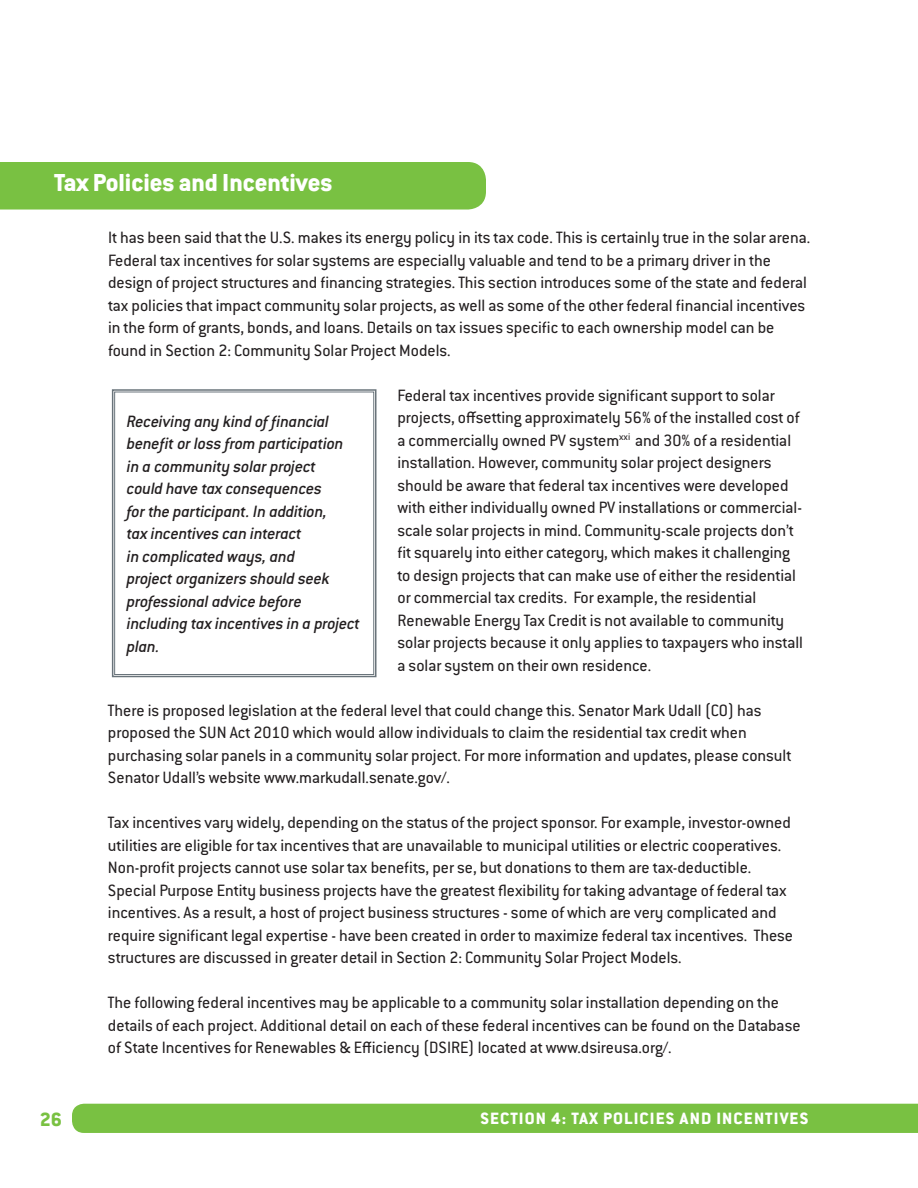
<style>
.page{position:relative;width:918px;height:1188px;background:#fff}
.page>*{position:absolute;margin:0;border:0;box-sizing:border-box;transform-origin:0 0}
.t1{font:800 27px "Conduit ITC Std";color:#fff}
.t2{font:800 21px "Conduit ITC Std";color:#79c142}
.t3{font:18px/22.5px "Conduit ITC Std";color:#231f20}
.t4{font:italic 500 18px/22.5px "Conduit ITC Std";letter-spacing:-.01em;color:#231f20}
.t5{font:800 18px "Conduit ITC Std";letter-spacing:.06em;color:#fff}
</style>
<div class="page">
<div style="left:72px;top:1104px;width:846px;height:29px;background:#79c142"></div>
<div style="left:0;top:162px;width:486px;height:48px;background:#79c142"></div>
<svg style="left:111px;top:389px;width:266px;height:289px"></svg>
<div style="left:114px;top:392px;width:260px;height:283px;border:1px solid #6a747b"></div>
<h1 class="t1" style="left:54px;top:167px;width:280px">Tax Policies and Incentives</h1>
<p class="t3" style="left:108px;top:226px;width:704px">It has been said that the U.S. makes its energy policy in its tax code. This is certainly true in the solar arena.<br>Federal tax incentives for solar systems are especially valuable and tend to be a primary driver in the design of project structures and financing strategies. This section introduces some of the state and federal tax policies that impact community solar projects, as well as some of the other federal financial incentives in the form of grants, bonds, and loans. Details on tax issues specific to each ownership model can be found in Section 2: Community Solar Project Models.</p>
<p class="t3" style="left:397px;top:383px;width:407px">Federal tax incentives provide significant support to solar projects, offsetting approximately 56% of the installed cost of a commercially owned PV system<sup>xxi</sup> and 30% of a residential installation. However, community solar project designers should be aware that federal tax incentives were developed with either individually owned PV installations or commercial&shy;scale solar projects in mind. Community-scale projects don’t fit squarely into either category, which makes it challenging to design projects that can make use of either the residential or commercial tax credits. For example, the residential Renewable Energy Tax Credit is not available to community solar projects because it only applies to taxpayers who install a solar system on their own residence.</p>
<p class="t3" style="left:108px;top:698px;width:685px">There is proposed legislation at the federal level that could change this. Senator Mark Udall (CO) has proposed the SUN Act 2010 which would allow individuals to claim the residential tax credit when purchasing solar panels in a community solar project. For more information and updates, please consult Senator Udall’s website www.markudall.senate.gov/.</p>
<p class="t3" style="left:108px;top:811px;width:687px">Tax incentives vary widely, depending on the status of the project sponsor. For example, investor-owned utilities are eligible for tax incentives that are unavailable to municipal utilities or electric cooperatives.<br>Non-profit projects cannot use solar tax benefits, per se, but donations to them are tax-deductible.<br>Special Purpose Entity business projects have the greatest flexibility for taking advantage of federal tax incentives. As a result, a host of project business structures - some of which are very complicated and require significant legal expertise - have been created in order to maximize federal tax incentives. These structures are discussed in greater detail in Section 2: Community Solar Project Models.</p>
<p class="t3" style="left:108px;top:991px;width:694px">The following federal incentives may be applicable to a community solar installation depending on the details of each project. Additional detail on each of these federal incentives can be found on the Database of State Incentives for Renewables &amp; Efficiency (DSIRE) located at www.dsireusa.org/.</p>
<p class="t4" style="left:127px;top:409px;width:235px">Receiving any kind of financial benefit or loss from participation in a community solar project<br>could have tax consequences<br>for the participant. In addition,<br>tax incentives can interact<br>in complicated ways, and<br>project organizers should seek professional advice before including tax incentives in a project plan.</p>
<p class="t2" style="left:40px;top:1107px;width:24px">26</p>
<p class="t5" style="left:481px;top:1108px;width:329px">SECTION 4: TAX POLICIES AND INCENTIVES</p>
</div>
